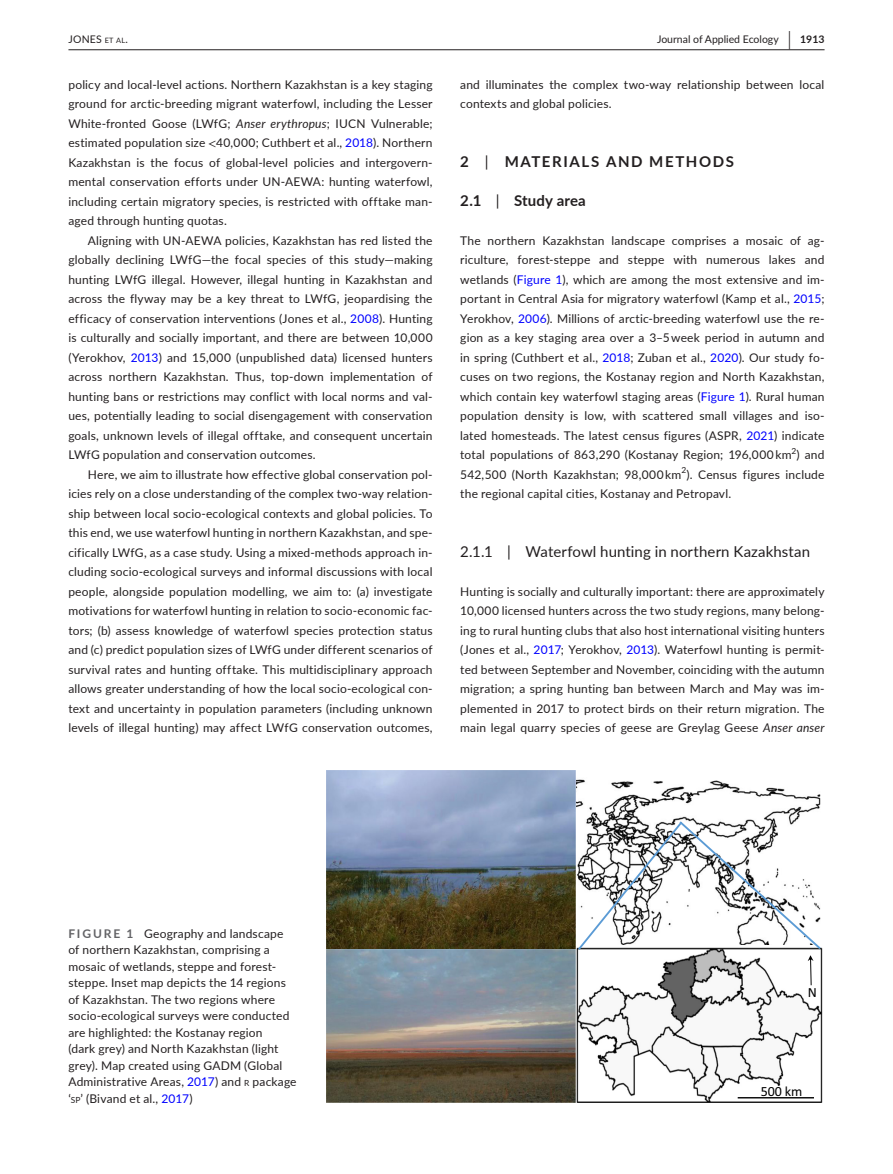
<style>
.page{position:relative;width:893px;height:1174px;background:#fff}
.page>*{position:absolute;margin:0;border:0;box-sizing:border-box;transform-origin:0 0}
.t1{font:15px "Lato";letter-spacing:.005em;color:#231f20}
.t2{font:700 15px "Lato";letter-spacing:.105em;color:#231f20}
.t3{font:700 15px "Lato";letter-spacing:.01em;color:#231f20}
.t4{font:14.1px "Calibri";color:#000}
.t5{font:12px/19.5px "Lato";letter-spacing:.015em;color:#231f20;text-align:justify}
.t6{font:10.5px "Lato";color:#231f20}
.t7{font:8.4px "Lato";color:#231f20}
.s1{font-style:inherit}
.s2{font-size:7.35px}
.s3{font-weight:700;font-size:19.5px}
.s4{font-weight:700}
.s5{font-style:italic}
.s6{font-family:"STIX"}
.s7{color:#00f}
.s8{font-weight:400}
.s9{font-weight:700;color:#636366}
.s10{font-size:8.4px}
</style>
<div class="page">
<hr style="left:68px;top:49px;width:756px;height:1px;background:#231f20">
<div style="left:323px;top:770px;width:501px;height:332px;background:linear-gradient(to bottom,#fff,#fff)"></div>
<img style="left:576px;top:777px;width:246px;height:42px">
<img style="left:576px;top:985px;width:246px;height:117px">
<img style="left:327px;top:770px;width:249px;height:332px">
<hr style="left:738px;top:1097px;width:76px;height:1px;background:#000">
<svg style="left:576px;top:819px;width:247px;height:166px"></svg>
<p class="t6" style="left:68px;top:31px;width:61px"><span class="s1">J</span>ONES <span class="s2">ET AL</span><span class="s1">.</span></p>
<p class="t6" style="left:657px;top:31px;width:169px">Journal of Applied Ecology <span class="s3">|</span> <span class="s4">1913</span></p>
<p class="t5" style="left:68px;top:74px;width:366px">policy and local-level actions. Northern Kazakhstan is a key staging ground for arctic-breeding migrant waterfowl, including the Lesser White-fronted Goose (LWfG; <span class="s5">Anser erythropus</span>; IUCN Vulnerable; estimated population size <span class="s6">&lt;</span>40,000; Cuthbert et al., <span class="s7">2018</span>). Northern Kazakhstan is the focus of global-level policies and intergovern&shy;mental conservation efforts under UN-AEWA: hunting waterfowl, including certain migratory species, is restricted with offtake man&shy;aged through hunting quotas.</p>
<p class="t5" style="left:68px;top:230px;width:366px;text-indent:20px">Aligning with UN-AEWA policies, Kazakhstan has red listed the globally declining LWfG—the focal species of this study—making hunting LWfG illegal. However, illegal hunting in Kazakhstan and across the flyway may be a key threat to LWfG, jeopardising the efficacy of conservation interventions (Jones et al., <span class="s7">2008</span>). Hunting is culturally and socially important, and there are between 10,000 (Yerokhov, <span class="s7">2013</span>) and 15,000 (unpublished data) licensed hunters across northern Kazakhstan. Thus, top-down implementation of hunting bans or restrictions may conflict with local norms and val&shy;ues, potentially leading to social disengagement with conservation goals, unknown levels of illegal offtake, and consequent uncertain LWfG population and conservation outcomes.</p>
<p class="t5" style="left:68px;top:464px;width:366px;text-indent:20px">Here, we aim to illustrate how effective global conservation pol&shy;icies rely on a close understanding of the complex two-way relation&shy;ship between local socio-ecological contexts and global policies. To this end, we use waterfowl hunting in northern Kazakhstan, and spe&shy;cifically LWfG, as a case study. Using a mixed-methods approach in&shy;cluding socio-ecological surveys and informal discussions with local people, alongside population modelling, we aim to: (a) investigate motivations for waterfowl hunting in relation to socio-economic fac&shy;tors; (b) assess knowledge of waterfowl species protection status and (c) predict population sizes of LWfG under different scenarios of survival rates and hunting offtake. This multidisciplinary approach allows greater understanding of how the local socio-ecological con&shy;text and uncertainty in population parameters (including unknown levels of illegal hunting) may affect LWfG conservation outcomes,</p>
<p class="t5" style="left:460px;top:74px;width:366px">and illuminates the complex two-way relationship between local contexts and global policies.</p>
<p class="t2" style="left:460px;top:150px;width:275px">2 <span class="s8">|</span> MATERIALS AND METHODS</p>
<p class="t3" style="left:460px;top:189px;width:127px">2.1 <span class="s8">|</span> Study area</p>
<p class="t5" style="left:460px;top:230px;width:366px">The northern Kazakhstan landscape comprises a mosaic of ag&shy;riculture, forest-steppe and steppe with numerous lakes and wetlands (<span class="s7">Figure 1</span>), which are among the most extensive and im&shy;portant in Central Asia for migratory waterfowl (Kamp et al., <span class="s7">2015</span>; Yerokhov, <span class="s7">2006</span>). Millions of arctic-breeding waterfowl use the re&shy;gion as a key staging area over a 3–5 week period in autumn and in spring (Cuthbert et al., <span class="s7">2018</span>; Zuban et al., <span class="s7">2020</span>). Our study fo&shy;cuses on two regions, the Kostanay region and North Kazakhstan, which contain key waterfowl staging areas (<span class="s7">Figure 1</span>). Rural human population density is low, with scattered small villages and iso&shy;lated homesteads. The latest census figures (ASPR, <span class="s7">2021</span>) indicate total populations of 863,290 (Kostanay Region; 196,000 km<sup>2</sup>) and 542,500 (North Kazakhstan; 98,000 km ). Census figures include</p>
<p class="t7" style="left:681px;top:464px;width:6px">2</p>
<p class="t5" style="left:460px;top:483px;width:272px">the regional capital cities, Kostanay and Petropavl.</p>
<p class="t1" style="left:460px;top:540px;width:351px">2.1.1 | Waterfowl hunting in northern Kazakhstan</p>
<p class="t5" style="left:460px;top:581px;width:366px">Hunting is socially and culturally important: there are approximately 10,000 licensed hunters across the two study regions, many belong&shy;ing to rural hunting clubs that also host international visiting hunters (Jones et al., <span class="s7">2017</span>; Yerokhov, <span class="s7">2013</span>). Waterfowl hunting is permit&shy;ted between September and November, coinciding with the autumn migration; a spring hunting ban between March and May was im&shy;plemented in 2017 to protect birds on their return migration. The main legal quarry species of geese are Greylag Geese <span class="s5">Anser anser</span></p>
<p class="t5" style="left:68px;top:924px;width:230px;line-height:16.5px;text-align:left"><span class="s9">FIGURE 1</span> Geography and landscape of northern Kazakhstan, comprising a mosaic of wetlands, steppe and forest&shy;steppe. Inset map depicts the 14 regions of Kazakhstan. The two regions where socio-ecological surveys were conducted are highlighted: the Kostanay region<br>(dark grey) and North Kazakhstan (light grey). Map created using GADM (Global Administrative Areas, <span class="s7">2017</span>) and <span class="s10">R</span> package ‘<span class="s10">SP</span>’ (Bivand et al., <span class="s7">2017</span>)</p>
<p class="t4" style="left:808px;top:982px;width:11px">N</p>
<p class="t4" style="left:761px;top:1081px;width:43px">500 km</p>
</div>
